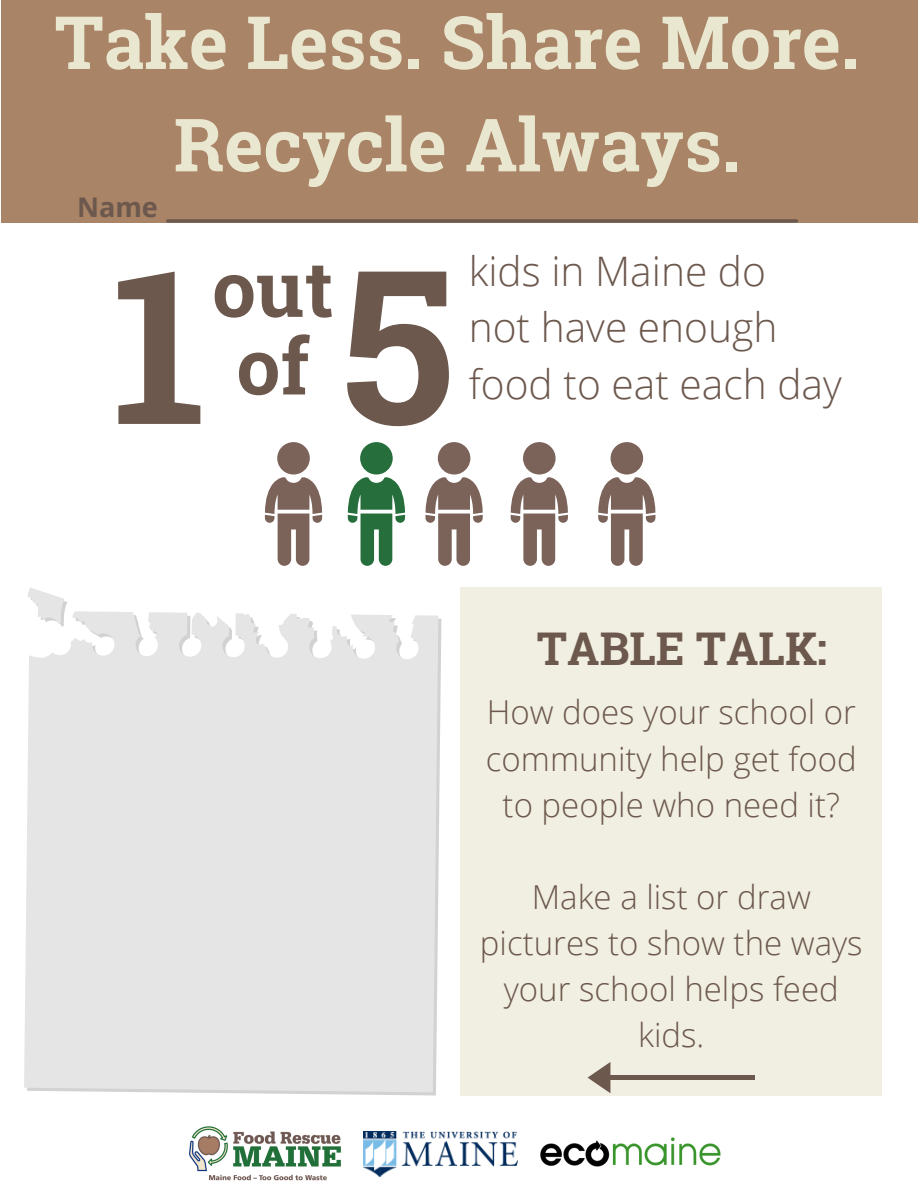
<style>
.page{position:relative;width:918px;height:1188px;background:#fff}
.page>*{position:absolute;margin:0;border:0;box-sizing:border-box;transform-origin:0 0}
.t1{font:700 214.35px "Roboto Slab";color:#6c584d}
.t2{font:700 77.85px "Roboto Slab";color:#6c584d}
.t3{font:700 73.5px/102.3px "Roboto Slab";color:#eae7d0;text-align:center}
.t4{font:700 45.15px "Roboto Slab";color:#6c584d}
.t5{font:300 40.65px "Open Sans";color:#6c584d}
.t6{font:300 33px/46.2px "Open Sans";color:#6c584d;text-align:center}
.t7{font:700 27px "Open Sans";color:#6c584d}
</style>
<div class="page">
<div style="left:460px;top:587px;width:422px;height:509px;background:#f1efe1"></div>
<div style="left:24px;top:611px;width:414px;height:481px;background:#e5e5e5"></div>
<svg style="left:28px;top:588px;width:39px;height:39px"></svg>
<div style="left:606px;top:1075px;width:149px;height:5px;background:#6c584d"></div>
<svg style="left:588px;top:1062px;width:22px;height:31px"></svg>
<svg style="left:265px;top:442px;width:57px;height:124px"></svg>
<svg style="left:348px;top:442px;width:57px;height:124px"></svg>
<svg style="left:425px;top:442px;width:58px;height:124px"></svg>
<svg style="left:511px;top:442px;width:57px;height:124px"></svg>
<svg style="left:598px;top:442px;width:57px;height:124px"></svg>
<div style="left:1px;top:0;width:917px;height:222px;background:#a98467"></div>
<svg style="left:168px;top:219px;width:628px;height:4px;background:#755e50"></svg>
<img style="left:540px;top:1137px;width:181px;height:30px">
<img style="left:364px;top:1132px;width:154px;height:45px">
<img style="left:189px;top:1126px;width:152px;height:55px">
<p class="t3" style="left:54px;top:-11px;width:807px">Take Less. Share More.<br>Recycle Always.</p>
<p class="t7" style="left:77px;top:189px;width:82px">Name</p>
<p class="t1" style="left:112px;top:200px;width:96px">1</p>
<p class="t2" style="left:212px;top:235px;width:123px">out</p>
<p class="t2" style="left:237px;top:313px;width:74px">of</p>
<p class="t1" style="left:340px;top:200px;width:116px">5</p>
<p class="t5" style="left:469px;top:243px;width:299px">kids in Maine do</p>
<p class="t5" style="left:469px;top:299px;width:310px">not have enough</p>
<p class="t5" style="left:469px;top:355px;width:375px">food to eat each day</p>
<p class="t4" style="left:537px;top:617px;width:292px">TABLE TALK:</p>
<p class="t6" style="left:486px;top:689px;width:372px">How does your school or community help get food to people who need it?</p>
<p class="t6" style="left:480px;top:873px;width:384px">Make a list or draw pictures to show the ways your school helps feed kids.</p>
</div>
